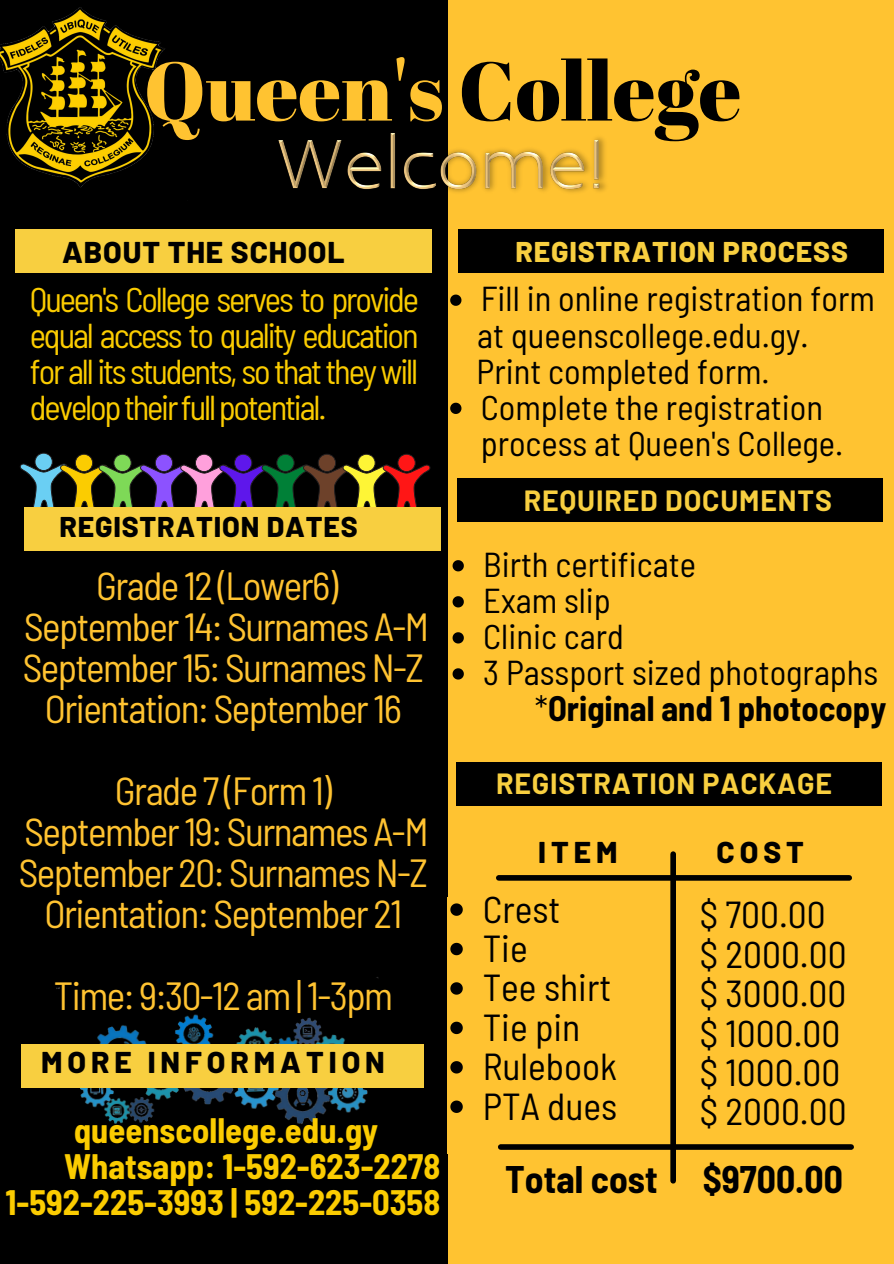
<style>
.page{position:relative;width:894px;height:1264px;background:#fff}
.page>*{position:absolute;margin:0;border:0;box-sizing:border-box;transform-origin:0 0}
.t1{font:82.8px "Abril Fatface";color:#ffc331}
.t2{font:semi-condensed 39.15px/41px "Barlow";letter-spacing:-.04em;color:#ffc331;text-align:center}
.t3{font:semi-condensed 37.5px/39.5px "Barlow";color:#000}
.t4{font:700 semi-condensed 37.5px "Barlow";color:#000}
.t5{font:semi-condensed 34.5px/36px "Barlow";color:#000}
.t6{font:semi-condensed 34.5px/36px "Barlow";letter-spacing:-.065em;color:#fbcc01}
.t7{font:700 semi-condensed 34.5px "Barlow";color:#fbcc01}
.t8{font:700 semi-condensed 34.5px "Barlow";color:#000}
.t9{font:800 30px "Barlow";letter-spacing:.165em;color:#000}
.t10{font:800 30px "Barlow";letter-spacing:.03em;color:#000}
.t11{font:700 28.5px "Barlow";letter-spacing:.03em;color:#f8cf40}
.t12{font:800 28.5px "Barlow";letter-spacing:.03em;color:#f8cf40}
.t13{font:800 28.5px "Barlow";letter-spacing:.03em;color:#000}
.s1{color:#000}
.s2{font-weight:400}
</style>
<div class="page">
<div style="left:0;top:0;width:893px;height:1263px;background:#000"></div>
<div style="left:448px;top:0;width:445px;height:1263px;background:#ffc331"></div>
<img style="left:0;top:7px;width:165px;height:181px">
<div style="left:15px;top:229px;width:416px;height:44px;background:#f8cf40"></div>
<svg style="left:20px;top:453px;width:411px;height:54px"></svg>
<img style="left:56px;top:977px;width:333px;height:147px">
<div style="left:22px;top:1043px;width:402px;height:44px;background:#f8cf40"></div>
<div style="left:458px;top:229px;width:426px;height:44px;background:#000"></div>
<img style="left:278px;top:133px;width:328px;height:60px">
<div style="left:447px;top:897px;width:446px;height:257px;background:#ffc331"></div>
<svg style="left:450px;top:903px;width:12px;height:12px"></svg>
<svg style="left:450px;top:942px;width:12px;height:13px"></svg>
<svg style="left:450px;top:982px;width:12px;height:12px"></svg>
<svg style="left:450px;top:1021px;width:12px;height:13px"></svg>
<svg style="left:450px;top:1061px;width:12px;height:12px"></svg>
<svg style="left:450px;top:1100px;width:12px;height:12px"></svg>
<div style="left:670px;top:854px;width:5px;height:326px;background:#000"></div>
<div style="left:500px;top:1144px;width:350px;height:5px;background:#000"></div>
<div style="left:498px;top:875px;width:351px;height:5px;background:#000"></div>
<div style="left:457px;top:478px;width:426px;height:44px;background:#000"></div>
<svg style="left:452px;top:560px;width:11px;height:11px"></svg>
<svg style="left:452px;top:596px;width:11px;height:11px"></svg>
<svg style="left:452px;top:632px;width:11px;height:11px"></svg>
<svg style="left:452px;top:668px;width:11px;height:11px"></svg>
<svg style="left:450px;top:294px;width:11px;height:12px"></svg>
<svg style="left:450px;top:403px;width:11px;height:11px"></svg>
<div style="left:455px;top:762px;width:426px;height:43px;background:#000"></div>
<div style="left:24px;top:507px;width:417px;height:44px;background:#f8cf40"></div>
<h1 class="t1" style="left:144px;top:33px;width:599px">Queen's <span class="s1">College</span></h1>
<p class="t12" style="left:515px;top:234px;width:334px">REGISTRATION PROCESS</p>
<p class="t10" style="left:62px;top:233px;width:284px">ABOUT THE SCHOOL</p>
<p class="t6" style="left:30px;top:280px;width:741px">Queen's College serves to provide<br>equal access to quality education<br>for all its students, so that they will <span class="s1">* Print completed form. </span>developtheirfullpotential.</p>
<p class="t5" style="left:480px;top:280px;width:395px">Fill in online registration form</p>
<p class="t5" style="left:477px;top:316px;width:332px">at queenscollege.edu.gy.</p>
<p class="t5" style="left:480px;top:388px;width:364px">Complete the registration process at Queen's College.</p>
<p class="t13" style="left:60px;top:508px;width:300px">REGISTRATION DATES</p>
<p class="t2" style="left:23px;top:564px;width:407px">Grade 12 (Lower6)<br>September 14: Surnames A-M<br>September 15: Surnames N-Z<br>Orientation: September 16</p>
<p class="t2" style="left:19px;top:769px;width:411px">Grade 7 (Form 1)<br>September 19: Surnames A-M<br>September 20: Surnames N-Z<br>Orientation: September 21</p>
<p class="t2" style="left:54px;top:973px;width:340px">Time: 9:30-12 am | 1-3pm</p>
<p class="t9" style="left:41px;top:1043px;width:345px">MORE INFORMATION</p>
<p class="t7" style="left:74px;top:1108px;width:306px">queenscollege.edu.gy</p>
<p class="t7" style="left:64px;top:1144px;width:377px">Whatsapp: 1-592-623-2278</p>
<p class="t7" style="left:6px;top:1180px;width:436px">1-592-225-3993 | 592-225-0358</p>
<p class="t11" style="left:523px;top:482px;width:309px">REQUIRED DOCUMENTS</p>
<p class="t5" style="left:483px;top:545px;width:214px">Birth certificate</p>
<p class="t5" style="left:483px;top:581px;width:129px">Exam slip</p>
<p class="t5" style="left:483px;top:617px;width:142px">Clinic card</p>
<p class="t5" style="left:483px;top:653px;width:396px">3 Passport sized photographs</p>
<p class="t8" style="left:534px;top:686px;width:353px"><span class="s2">*</span>Original and 1 photocopy</p>
<p class="t11" style="left:496px;top:766px;width:337px">REGISTRATION PACKAGE</p>
<p class="t9" style="left:538px;top:833px;width:81px">ITEM</p>
<p class="t9" style="left:716px;top:833px;width:89px">COST</p>
<p class="t3" style="left:699px;top:893px;width:148px">$ 700.00 $ 2000.00 $ 3000.00 $ 1000.00 $ 1000.00 $ 2000.00</p>
<p class="t3" style="left:482px;top:887px;width:136px">Crest<br>Tie<br>Tee shirt<br>Tie pin<br>Rulebook<br>PTA dues</p>
<p class="t4" style="left:505px;top:1155px;width:339px">Total cost $9700.00</p>
</div>
